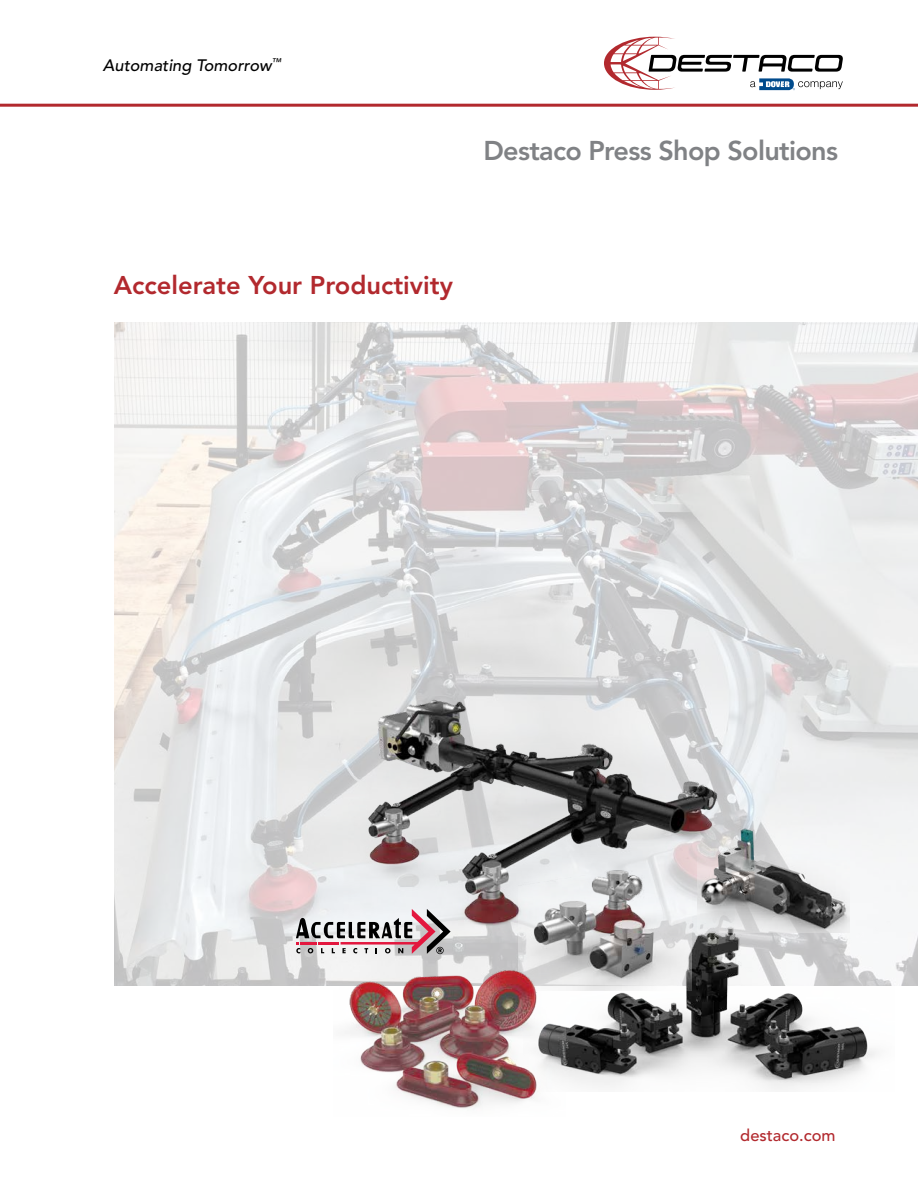
<style>
.page{position:relative;width:918px;height:1188px;background:#fff}
.page>*{position:absolute;margin:0;border:0;box-sizing:border-box;transform-origin:0 0}
.t1{font:800 27px "Avenir";letter-spacing:-.025em;color:#808285}
.t2{font:800 25.5px "Avenir";color:#b2292e}
.t3{font:italic 500 16.5px "Avenir";color:#000}
.t4{font:500 16.5px "Avenir";color:#b2292e}
</style>
<div class="page">
<svg style="left:604px;top:37px;width:239px;height:53px"></svg>
<hr style="left:0;top:104px;width:918px;height:3px;background:#b2292e">
<img style="left:114px;top:322px;width:804px;height:664px">
<img style="left:344px;top:692px;width:397px;height:251px">
<img style="left:566px;top:922px;width:329px;height:168px">
<img style="left:698px;top:825px;width:152px;height:107px">
<img style="left:518px;top:864px;width:173px;height:126px">
<svg style="left:296px;top:909px;width:155px;height:45px"></svg>
<img style="left:334px;top:961px;width:232px;height:148px">
<p class="t3" style="left:103px;top:55px;width:180px">Automating Tomorrow<sup>™</sup></p>
<p class="t1" style="left:483px;top:135px;width:356px">Destaco Press Shop Solutions</p>
<p class="t2" style="left:114px;top:270px;width:341px">Accelerate Your Productivity</p>
<p class="t4" style="left:740px;top:1126px;width:97px">destaco.com</p>
</div>
